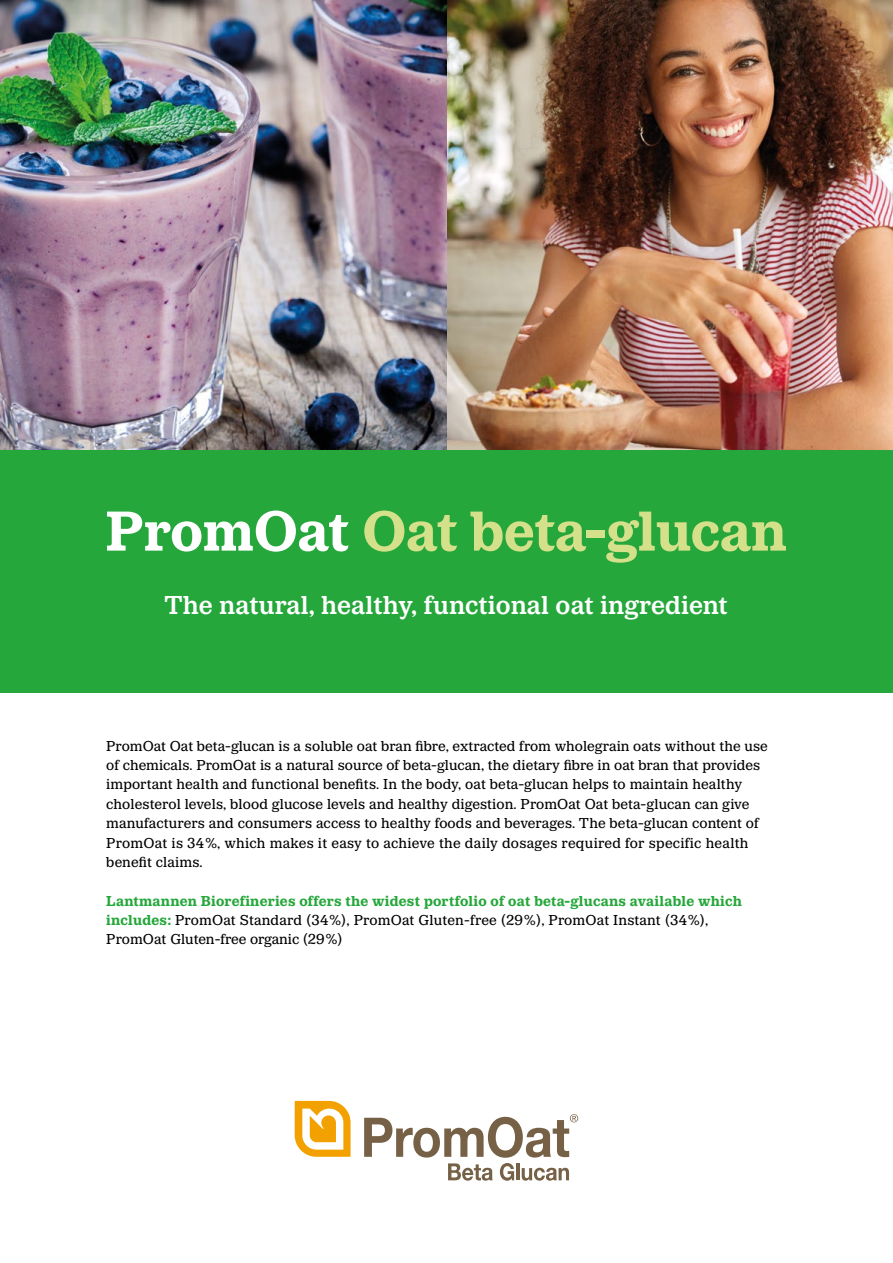
<style>
.page{position:relative;width:893px;height:1263px;background:#fff}
.page>*{position:absolute;margin:0;border:0;box-sizing:border-box;transform-origin:0 0}
.t1{font:700 58.5px "LM Serif";letter-spacing:-.01em;color:#d5e08b}
.t2{font:500 27px "LM Serif";letter-spacing:.005em;color:#fff}
.t3{font:15px/19.4px "LM Serif";letter-spacing:.005em;color:#000}
.s1{color:#fff}
.s2{font-weight:700;color:#26a73b}
</style>
<div class="page">
<img style="left:446px;top:0;width:447px;height:450px">
<img style="left:0;top:0;width:446px;height:450px">
<div style="left:0;top:450px;width:893px;height:242px;background:#26a73b"></div>
<svg style="left:295px;top:1101px;width:56px;height:56px"></svg>
<svg style="left:364px;top:1114px;width:214px;height:67px"></svg>
<h1 class="t1" style="left:105px;top:498px;width:683px"><span class="s1">PromOat</span> Oat beta-glucan</h1>
<h2 class="t2" style="left:164px;top:590px;width:565px">The natural, healthy, functional oat ingredient</h2>
<p class="t3" style="left:106px;top:736px;width:663px">PromOat Oat beta-glucan is a soluble oat bran fibre, extracted from wholegrain oats without the use of chemicals. PromOat is a natural source of beta-glucan, the dietary fibre in oat bran that provides important health and functional benefits. In the body, oat beta-glucan helps to maintain healthy cholesterol levels, blood glucose levels and healthy digestion. PromOat Oat beta-glucan can give manufacturers and consumers access to healthy foods and beverages. The beta-glucan content of PromOat is 34%, which makes it easy to achieve the daily dosages required for specific health benefit claims.</p>
<p class="t3" style="left:106px;top:891px;width:637px"><span class="s2">Lantmannen Biorefineries offers the widest portfolio of oat beta-glucans available which includes:</span> PromOat Standard (34%), PromOat Gluten-free (29%), PromOat Instant (34%),<br>PromOat Gluten-free organic (29%)</p>
</div>
